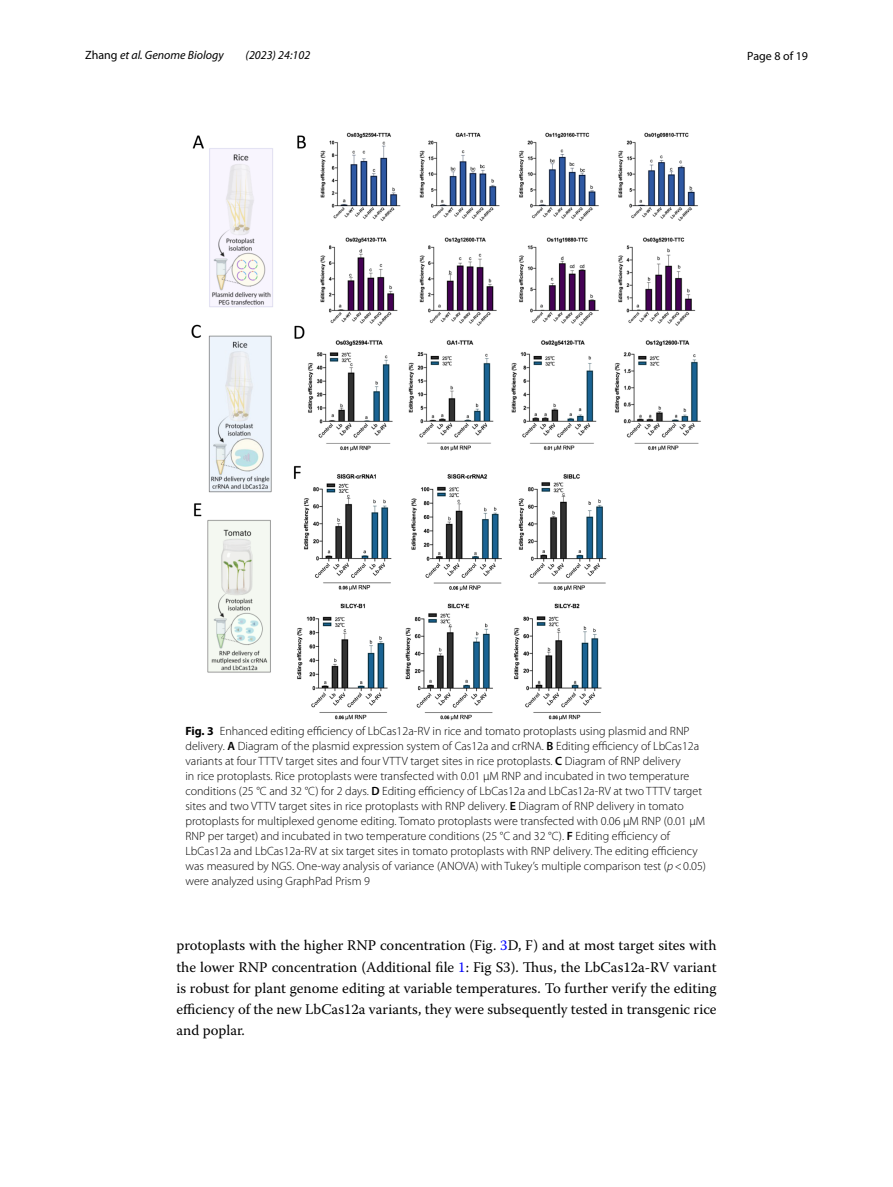
<style>
.page{position:relative;width:893px;height:1187px;background:#fff}
.page>*{position:absolute;margin:0;border:0;box-sizing:border-box;transform-origin:0 0}
.t1{font:14.7px/21.3px "Warnock Pro";color:#000;text-align:justify}
.t2{font:300 12px/15px "Myriad Pro";color:#000}
.t3{font:italic 12px "Myriad Pro";color:#000}
.t4{font:12px "Myriad Pro";color:#000}
.s1{font-style:normal}
.s2{font-weight:700}
.s3{font-weight:600}
.s4{font-style:italic}
.s5{color:#00f}
</style>
<div class="page">
<img style="left:191px;top:133px;width:510px;height:587px">
<p class="t3" style="left:85px;top:48px;width:140px"><span class="s1">Zhang</span> et al. Genome Biology</p>
<p class="t3" style="left:246px;top:48px;width:66px">(2023) 24:102</p>
<p class="t4" style="left:747px;top:48px;width:62px">Page 8 of 19</p>
<p class="t2" style="left:185px;top:724px;width:522px"><span class="s2">Fig. 3</span> Enhanced editing efficiency of LbCas12a-RV in rice and tomato protoplasts using plasmid and RNP delivery. <span class="s3">A</span> Diagram of the plasmid expression system of Cas12a and crRNA. <span class="s3">B</span> Editing efficiency of LbCas12a variants at four TTTV target sites and four VTTV target sites in rice protoplasts. <span class="s3">C</span> Diagram of RNP delivery<br>in rice protoplasts. Rice protoplasts were transfected with 0.01 μM RNP and incubated in two temperature conditions (25 °C and 32 °C) for 2 days. <span class="s3">D</span> Editing efficiency of LbCas12a and LbCas12a-RV at two TTTV target sites and two VTTV target sites in rice protoplasts with RNP delivery. <span class="s3">E</span> Diagram of RNP delivery in tomato protoplasts for multiplexed genome editing. Tomato protoplasts were transfected with 0.06 μM RNP (0.01 μM RNP per target) and incubated in two temperature conditions (25 °C and 32 °C). <span class="s3">F</span> Editing efficiency of LbCas12a and LbCas12a-RV at six target sites in tomato protoplasts with RNP delivery. The editing efficiency was measured by NGS. One-way analysis of variance (ANOVA) with Tukey’s multiple comparison test (<span class="s4">p</span>&lt;0.05) were analyzed using GraphPad Prism 9</p>
<p class="t1" style="left:176px;top:934px;width:542px">protoplasts with the higher RNP concentration (Fig. <span class="s5">3</span>D, F) and at most target sites with the lower RNP concentration (Additional file <span class="s5">1</span>: Fig S3). Thus, the LbCas12a-RV variant is robust for plant genome editing at variable temperatures. To further verify the editing efficiency of the new LbCas12a variants, they were subsequently tested in transgenic rice and poplar.</p>
</div>
